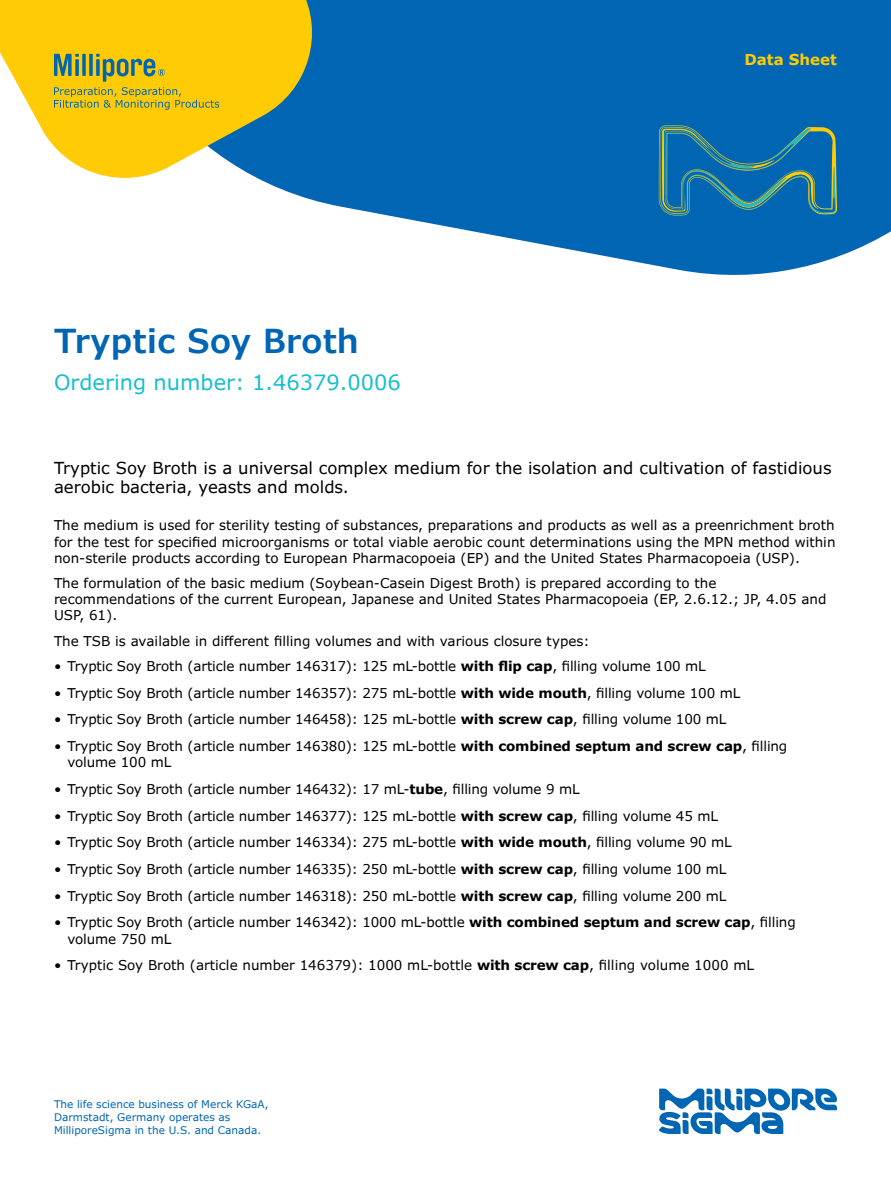
<style>
.page{position:relative;width:891px;height:1188px;background:#fff}
.page>*{position:absolute;margin:0;border:0;box-sizing:border-box;transform-origin:0 0}
.t1{font:600 33px "Verdana Pro";color:#0066b3}
.t2{font:21px "Verdana Pro";color:#16becf}
.t3{font:16.5px/19.5px "Verdana Pro";color:#000}
.t4{font:700 15px "Verdana Pro";color:#ffcb05}
.t5{font:13.5px/16.2px "Verdana Pro";letter-spacing:-.01em;color:#000}
.t6{font:10.5px/12.6px "Verdana Pro";color:#0066b3}
.s1{font-weight:700}
</style>
<div class="page">
<svg style="left:286px;top:0;width:605px;height:275px;background:#217abd"></svg>
<svg style="left:659px;top:125px;width:178px;height:90px;background:#1b74a1"></svg>
<svg style="left:0;top:0;width:325px;height:191px;fill:#ffcb05"></svg>
<svg style="left:54px;top:54px;width:165px;height:56px;background:#ceb725"></svg>
<svg style="left:659px;top:1089px;width:178px;height:45px"></svg>
<h1 class="t1" style="left:54px;top:320px;width:306px">Tryptic Soy Broth</h1>
<h2 class="t2" style="left:54px;top:369px;width:348px">Ordering number: 1.46379.0006</h2>
<p class="t4" style="left:744px;top:50px;width:94px">Data Sheet</p>
<p class="t3" style="left:54px;top:458px;width:779px">Tryptic Soy Broth is a universal complex medium for the isolation and cultivation of fastidious aerobic bacteria, yeasts and molds.</p>
<p class="t5" style="left:54px;top:518px;width:783px;text-align:justify">The medium is used for sterility testing of substances, preparations and products as well as a preenrichment broth for the test for specified microorganisms or total viable aerobic count determinations using the MPN method within non-sterile products according to European Pharmacopoeia (EP) and the United States Pharmacopoeia (USP).</p>
<p class="t5" style="left:54px;top:575px;width:774px">The formulation of the basic medium (Soybean-Casein Digest Broth) is prepared according to the recommendations of the current European, Japanese and United States Pharmacopoeia (EP, 2.6.12.; JP, 4.05 and<br>USP, 61).</p>
<p class="t5" style="left:54px;top:633px;width:537px">The TSB is available in different filling volumes and with various closure types:</p>
<p class="t5" style="left:54px;top:658px;width:653px">• Tryptic Soy Broth (article number 146317): 125 mL-bottle <span class="s1">with flip cap</span>, filling volume 100 mL</p>
<p class="t5" style="left:54px;top:685px;width:688px">• Tryptic Soy Broth (article number 146357): 275 mL-bottle <span class="s1">with wide mouth</span>, filling volume 100 mL</p>
<p class="t5" style="left:54px;top:711px;width:674px">• Tryptic Soy Broth (article number 146458): 125 mL-bottle <span class="s1">with screw cap</span>, filling volume 100 mL</p>
<p class="t5" style="left:68px;top:738px;width:721px;text-indent:-14px">• Tryptic Soy Broth (article number 146380): 125 mL-bottle <span class="s1">with combined septum and screw cap</span>, filling volume 100 mL</p>
<p class="t5" style="left:54px;top:781px;width:527px">• Tryptic Soy Broth (article number 146432): 17 mL-<span class="s1">tube</span>, filling volume 9 mL</p>
<p class="t5" style="left:54px;top:808px;width:665px">• Tryptic Soy Broth (article number 146377): 125 mL-bottle <span class="s1">with screw cap</span>, filling volume 45 mL</p>
<p class="t5" style="left:54px;top:834px;width:679px">• Tryptic Soy Broth (article number 146334): 275 mL-bottle <span class="s1">with wide mouth</span>, filling volume 90 mL</p>
<p class="t5" style="left:54px;top:861px;width:674px">• Tryptic Soy Broth (article number 146335): 250 mL-bottle <span class="s1">with screw cap</span>, filling volume 100 mL</p>
<p class="t5" style="left:54px;top:888px;width:674px">• Tryptic Soy Broth (article number 146318): 250 mL-bottle <span class="s1">with screw cap</span>, filling volume 200 mL</p>
<p class="t5" style="left:68px;top:915px;width:730px;text-indent:-14px">• Tryptic Soy Broth (article number 146342): 1000 mL-bottle <span class="s1">with combined septum and screw cap</span>, filling volume 750 mL</p>
<p class="t5" style="left:54px;top:957px;width:702px">• Tryptic Soy Broth (article number 146379): 1000 mL-bottle <span class="s1">with screw cap</span>, filling volume 1000 mL</p>
<p class="t6" style="left:54px;top:1098px;width:216px">The life science business of Merck KGaA,<br>Darmstadt, Germany operates as<br>MilliporeSigma in the U.S. and Canada.</p>
</div>
